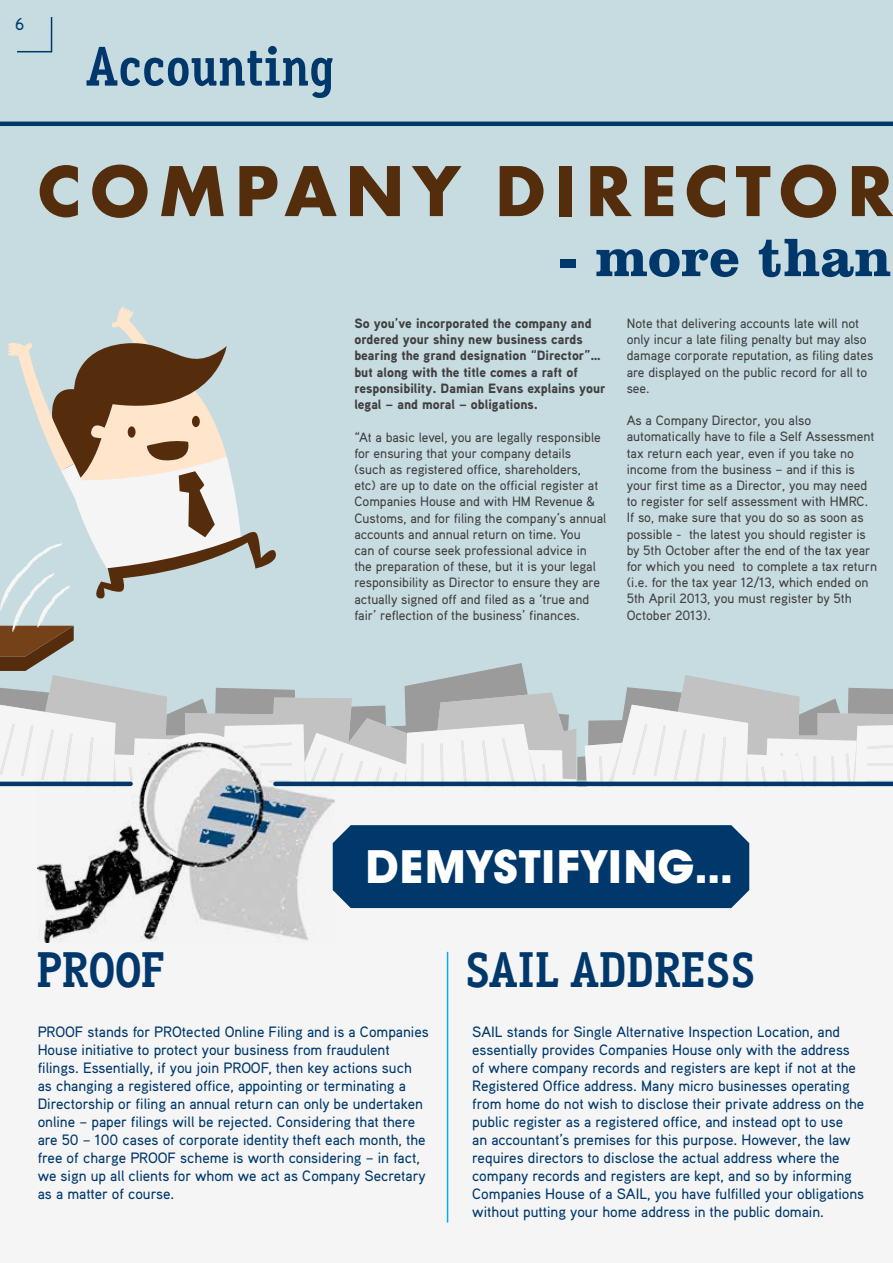
<style>
.page{position:relative;width:893px;height:1263px;background:#fff}
.page>*{position:absolute;margin:0;border:0;box-sizing:border-box;transform-origin:0 0}
.t1{font:700 75px "Futura EF";letter-spacing:.1em;color:#542d0c}
.t2{font:700 55.5px "Aaux Office";color:#00386c}
.t3{font:700 55.5px "Clarendon BT";color:#00386c}
.t4{font:700 49.5px "Aaux Office";color:#00386c}
.t5{font:700 46.5px "Avant Garde Two BQ";color:#fff}
.t6{font:22.5px "Aaux Pro Regular SC";color:#00386c}
.t7{font:500 15px/18px "Aaux Pro";color:#00386c}
.t8{font:500 13.5px/16.2px "Aaux Pro";color:#414042}
.t9{font:900 13.5px/16.2px "Aaux Pro";color:#414042}
</style>
<div class="page">
<div style="left:0;top:0;width:893px;height:866px;background:#c7dce0"></div>
<div style="left:0;top:787px;width:893px;height:476px;background:#f5f5f5"></div>
<hr style="left:0;top:122px;width:893px;height:4px;background:#00386c">
<img style="left:44px;top:908px;width:265px;height:35px">
<svg style="left:0;top:307px;width:893px;height:601px"></svg>
<hr style="left:0;top:782px;width:131px;height:4px;background:#00386c">
<hr style="left:447px;top:952px;width:1px;height:270px;background:#00aeef">
<hr style="left:275px;top:782px;width:618px;height:4px;background:#00386c">
<svg style="left:17px;top:17px;width:36px;height:36px"></svg>
<h3 class="t6" style="left:15px;top:8px;width:11px">6</h3>
<h2 class="t2" style="left:86px;top:34px;width:251px">Accounting</h2>
<h1 class="t1" style="left:37px;top:146px;width:858px">COMPANY DIRECTOR</h1>
<h2 class="t3" style="left:558px;top:223px;width:335px">- more than</h2>
<p class="t9" style="left:354px;top:315px;width:253px">So you’ve incorporated the company and ordered your shiny new business cards bearing the grand designation “Director”… but along with the title comes a raft of responsibility. Damian Evans explains your legal – and moral – obligations.</p>
<p class="t8" style="left:354px;top:428px;width:253px">“At a basic level, you are legally responsible for ensuring that your company details<br>(such as registered office, shareholders,<br>etc) are up to date on the official register at Companies House and with HM Revenue &amp; Customs, and for filing the company’s annual accounts and annual return on time. You<br>can of course seek professional advice in the preparation of these, but it is your legal responsibility as Director to ensure they are actually signed off and filed as a ‘true and fair’ reflection of the business’ finances.</p>
<p class="t8" style="left:627px;top:315px;width:248px">Note that delivering accounts late will not only incur a late filing penalty but may also damage corporate reputation, as filing dates are displayed on the public record for all to see.</p>
<p class="t8" style="left:627px;top:412px;width:252px">As a Company Director, you also automatically have to file a Self Assessment tax return each year, even if you take no income from the business – and if this is your first time as a Director, you may need to register for self assessment with HMRC.<br>If so, make sure that you do so as soon as possible - the latest you should register is by 5th October after the end of the tax year for which you need to complete a tax return (i.e. for the tax year 12/13, which ended on 5th April 2013, you must register by 5th October 2013).</p>
<h3 class="t5" style="left:365px;top:839px;width:369px">DEMYSTIFYING...</h3>
<h3 class="t4" style="left:465px;top:941px;width:292px">SAIL ADDRESS</h3>
<h3 class="t4" style="left:36px;top:941px;width:130px">PROOF</h3>
<p class="t7" style="left:38px;top:1023px;width:393px">PROOF stands for PROtected Online Filing and is a Companies House initiative to protect your business from fraudulent filings. Essentially, if you join PROOF, then key actions such as changing a registered office, appointing or terminating a Directorship or filing an annual return can only be undertaken online – paper filings will be rejected. Considering that there are 50 – 100 cases of corporate identity theft each month, the free of charge PROOF scheme is worth considering – in fact, we sign up all clients for whom we act as Company Secretary as a matter of course.</p>
<p class="t7" style="left:472px;top:1023px;width:394px">SAIL stands for Single Alternative Inspection Location, and essentially provides Companies House only with the address of where company records and registers are kept if not at the Registered Office address. Many micro businesses operating from home do not wish to disclose their private address on the public register as a registered office, and instead opt to use<br>an accountant’s premises for this purpose. However, the law requires directors to disclose the actual address where the company records and registers are kept, and so by informing Companies House of a SAIL, you have fulfilled your obligations without putting your home address in the public domain.</p>
</div>
